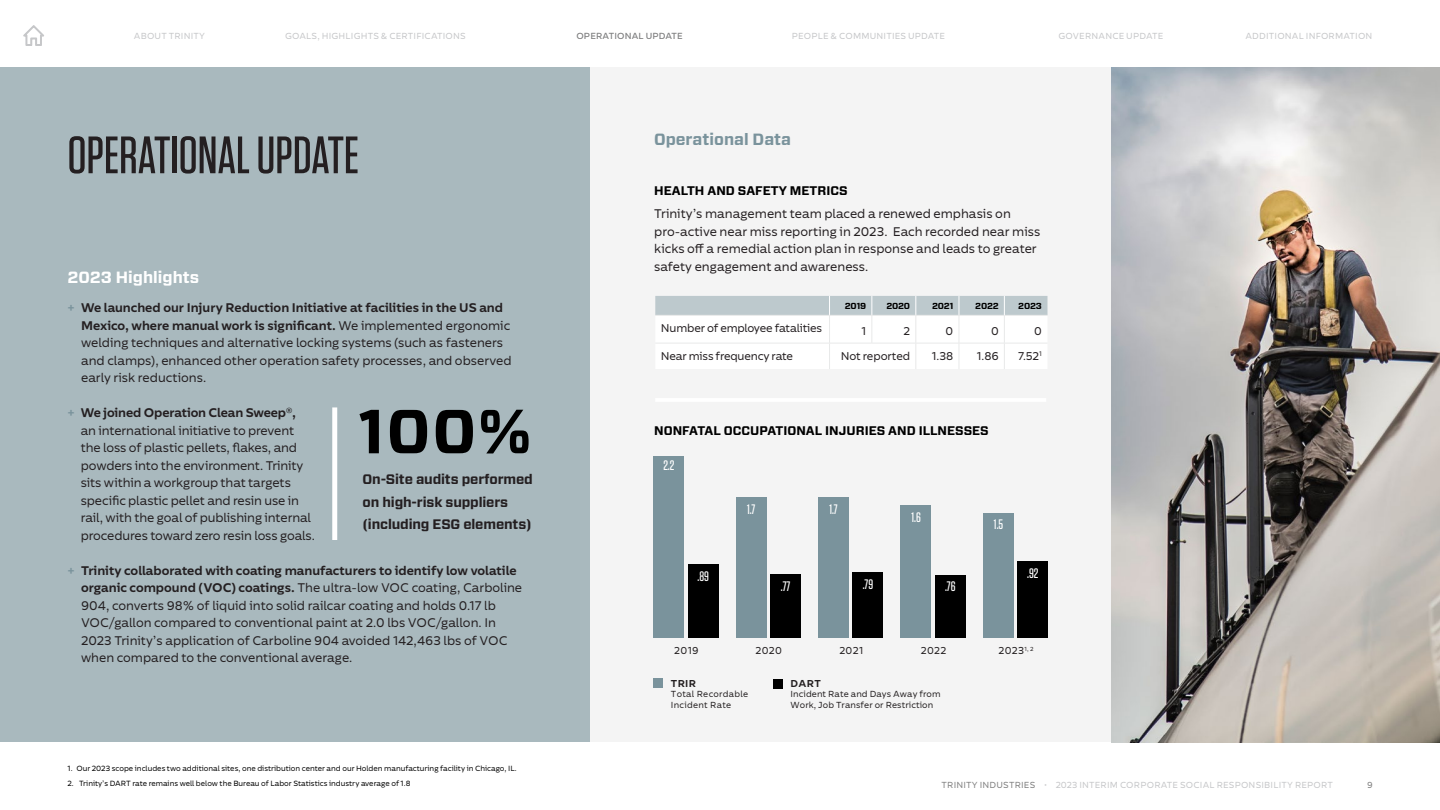
<style>
.page{position:relative;width:1440px;height:810px;background:#fff}
.page>*{position:absolute;margin:0;border:0;box-sizing:border-box;transform-origin:0 0}
.t1{font:700 62px "Forza";color:#000}
.H1_Main_Headers{font:500 52.5px "Tungsten";color:#241f21}
.H2_Subsections{font:700 16.25px "Forza";color:#7a939c}
.H2_Subsections-2{font:700 16.25px "Forza";color:#fff}
.t2{font:700 13.75px/22.5px "Forza";letter-spacing:-.01em;color:#241f21}
.t3{font:500 13.75px "Tungsten";color:#fff}
.t4{font:12.5px/17.5px "Centrale Sans";letter-spacing:-.005em;color:#241f21}
.t5{font:700 12.5px "Forza";color:#000}
.t6{font:11.25px "Centrale Sans";letter-spacing:-.015em;color:#241f21}
.t7{font:10px "Centrale Sans";letter-spacing:.03em;color:#231f20}
.t8{font:700 10px "Centrale Sans";letter-spacing:.03em;color:#231f20}
.t9{font:8.75px "Centrale Sans";letter-spacing:.02em;color:#c6c7c9}
.t10{font:8.75px/10.5px "Centrale Sans";letter-spacing:.01em;color:#231f20}
.t11{font:8.75px/10.5px "Centrale Sans";letter-spacing:.03em;color:#231f20}
.t12{font:700 8.75px "Forza";letter-spacing:-.015em;color:#000}
.t13{font:8.75px "Centrale Sans";letter-spacing:.02em;color:#808080}
.t14{font:7.5px "Centrale Sans";color:#000}
.s1{font-weight:700;color:#7a939c}
.s2{font-weight:700}
.s3{color:#808080}
</style>
<div class="page">
<svg style="left:23px;top:25px;width:21px;height:21px"></svg>
<div style="left:0;top:68px;width:1440px;height:674px;background:#f4f4f4"></div>
<div style="left:0;top:68px;width:590px;height:674px;background:#a9b9be"></div>
<svg style="left:655px;top:296px;width:393px;height:73px"></svg>
<img style="left:1112px;top:68px;width:328px;height:674px">
<div style="left:688px;top:565px;width:31px;height:73px;background:#000"></div>
<div style="left:770px;top:574px;width:31px;height:64px;background:#000"></div>
<div style="left:853px;top:573px;width:30px;height:65px;background:#000"></div>
<div style="left:935px;top:575px;width:31px;height:63px;background:#000"></div>
<div style="left:653px;top:456px;width:31px;height:182px;background:#7a939c"></div>
<div style="left:736px;top:498px;width:31px;height:140px;background:#7a939c"></div>
<div style="left:818px;top:498px;width:31px;height:140px;background:#7a939c"></div>
<div style="left:901px;top:506px;width:30px;height:132px;background:#7a939c"></div>
<div style="left:653px;top:679px;width:9px;height:9px;background:#7a939c"></div>
<div style="left:774px;top:680px;width:9px;height:9px;background:#000"></div>
<div style="left:1018px;top:561px;width:30px;height:77px;background:#000"></div>
<div style="left:983px;top:513px;width:31px;height:125px;background:#7a939c"></div>
<hr style="left:655px;top:398px;width:391px;height:4px;background:#fff">
<div style="left:332px;top:407px;width:5px;height:133px;background:#fff"></div>
<p class="t9" style="left:134px;top:31px;width:73px">ABOUT TRINITY</p>
<p class="t9" style="left:285px;top:31px;width:182px">GOALS, HIGHLIGHTS &amp; CERTIFICATIONS</p>
<p class="t9" style="left:792px;top:31px;width:155px">PEOPLE &amp; COMMUNITIES UPDATE</p>
<p class="t9" style="left:1058px;top:31px;width:106px">GOVERNANCE UPDATE</p>
<p class="t9" style="left:1245px;top:31px;width:129px">ADDITIONAL INFORMATION</p>
<p class="t13" style="left:576px;top:31px;width:108px">OPERATIONAL UPDATE</p>
<p class="H1_Main_Headers" style="left:68px;top:128px;width:293px">OPERATIONAL UPDATE</p>
<p class="H2_Subsections-2" style="left:68px;top:266px;width:133px">2023 Highlights</p>
<p class="t4" style="left:81px;top:299px;width:432px;text-indent:-14px"><span class="s1">+</span> <span class="s2">We launched our Injury Reduction Initiative at facilities in the US and Mexico, where manual work is significant.</span> We implemented ergonomic welding techniques and alternative locking systems (such as fasteners and clamps), enhanced other operation safety processes, and observed early risk reductions.</p>
<p class="t4" style="left:81px;top:404px;width:236px;text-indent:-13px"><span class="s1">+</span> <span class="s2">We joined Operation Clean Sweep</span><sup>®</sup><span class="s2">,<br></span>an international initiative to prevent the loss of plastic pellets, flakes, and powders into the environment. Trinity sits within a workgroup that targets specific plastic pellet and resin use in rail, with the goal of publishing internal procedures toward zero resin loss goals.</p>
<p class="t4" style="left:81px;top:562px;width:443px;text-indent:-14px"><span class="s1">+</span> <span class="s2">Trinity collaborated with coating manufacturers to identify low volatile organic compound (VOC) coatings.</span> The ultra-low VOC coating, Carboline 904, converts 98% of liquid into solid railcar coating and holds 0.17 lb VOC/gallon compared to conventional paint at 2.0 lbs VOC/gallon. In 2023 Trinity’s application of Carboline 904 avoided 142,463 lbs of VOC when compared to the conventional average.</p>
<p class="t1" style="left:359px;top:390px;width:174px">100%</p>
<p class="t2" style="left:363px;top:469px;width:172px">On-Site audits performed on high-risk suppliers (including ESG elements)</p>
<p class="t14" style="left:68px;top:763px;width:451px">1. Our 2023 scope includes two additional sites, one distribution center and our Holden manufacturing facility in Chicago, IL.</p>
<p class="t14" style="left:68px;top:779px;width:345px">2. Trinity’s DART rate remains well below the Bureau of Labor Statistics industry average of 1.8</p>
<p class="H2_Subsections" style="left:654px;top:129px;width:139px">Operational Data</p>
<p class="t5" style="left:654px;top:182px;width:195px">HEALTH AND SAFETY METRICS</p>
<p class="t4" style="left:654px;top:205px;width:388px">Trinity’s management team placed a renewed emphasis on pro-active near miss reporting in 2023. Each recorded near miss kicks off a remedial action plan in response and leads to greater safety engagement and awareness.</p>
<p class="t12" style="left:845px;top:300px;width:23px">2019</p>
<p class="t12" style="left:886px;top:300px;width:25px">2020</p>
<p class="t12" style="left:932px;top:300px;width:23px">2021</p>
<p class="t12" style="left:975px;top:300px;width:25px">2022</p>
<p class="t12" style="left:1018px;top:300px;width:25px">2023</p>
<p class="t6" style="left:661px;top:321px;width:163px">Number of employee fatalities</p>
<p class="t6" style="left:862px;top:324px;width:6px">1</p>
<p class="t6" style="left:904px;top:324px;width:8px">2</p>
<p class="t6" style="left:946px;top:324px;width:9px">0</p>
<p class="t6" style="left:991px;top:324px;width:9px">0</p>
<p class="t6" style="left:1034px;top:324px;width:9px">0</p>
<p class="t6" style="left:661px;top:349px;width:134px">Near miss frequency rate</p>
<p class="t6" style="left:841px;top:349px;width:71px">Not reported</p>
<p class="t6" style="left:932px;top:349px;width:23px">1.38</p>
<p class="t6" style="left:977px;top:349px;width:23px">1.86</p>
<p class="t6" style="left:1018px;top:349px;width:25px">7.52<sup>1</sup></p>
<p class="t5" style="left:654px;top:422px;width:336px">NONFATAL OCCUPATIONAL INJURIES AND ILLNESSES</p>
<p class="t3" style="left:663px;top:459px;width:13px">2.2</p>
<p class="t3" style="left:698px;top:569px;width:13px">.89</p>
<p class="t3" style="left:747px;top:502px;width:10px">1.7</p>
<p class="t3" style="left:829px;top:502px;width:10px">1.7</p>
<p class="t3" style="left:911px;top:510px;width:11px">1.6</p>
<p class="t3" style="left:781px;top:579px;width:11px">.77</p>
<p class="t3" style="left:863px;top:577px;width:12px">.79</p>
<p class="t3" style="left:945px;top:579px;width:12px">.76</p>
<p class="t7" style="left:674px;top:645px;width:26px">2019</p>
<p class="t7" style="left:756px;top:645px;width:28px">2020</p>
<p class="t7" style="left:839px;top:644px;width:25px">2021</p>
<p class="t7" style="left:921px;top:645px;width:27px">2022</p>
<p class="t8" style="left:671px;top:677px;width:27px">TRIR</p>
<p class="t11" style="left:671px;top:689px;width:79px">Total Recordable<br>Incident Rate</p>
<p class="t8" style="left:791px;top:677px;width:32px">DART</p>
<p class="t10" style="left:791px;top:689px;width:152px">Incident Rate and Days Away from<br>Work, Job Transfer or Restriction</p>
<p class="t3" style="left:994px;top:517px;width:11px">1.5</p>
<p class="t3" style="left:1027px;top:566px;width:13px">.92</p>
<p class="t7" style="left:998px;top:645px;width:37px">2023<sup>1,</sup> <sup>2</sup></p>
<p class="t9" style="left:942px;top:780px;width:393px"><span class="s3">TRINITY INDUSTRIES</span> • 2023 INTERIM CORPORATE SOCIAL RESPONSIBILITY REPORT</p>
<p class="t13" style="left:1367px;top:780px;width:7px">9</p>
</div>
